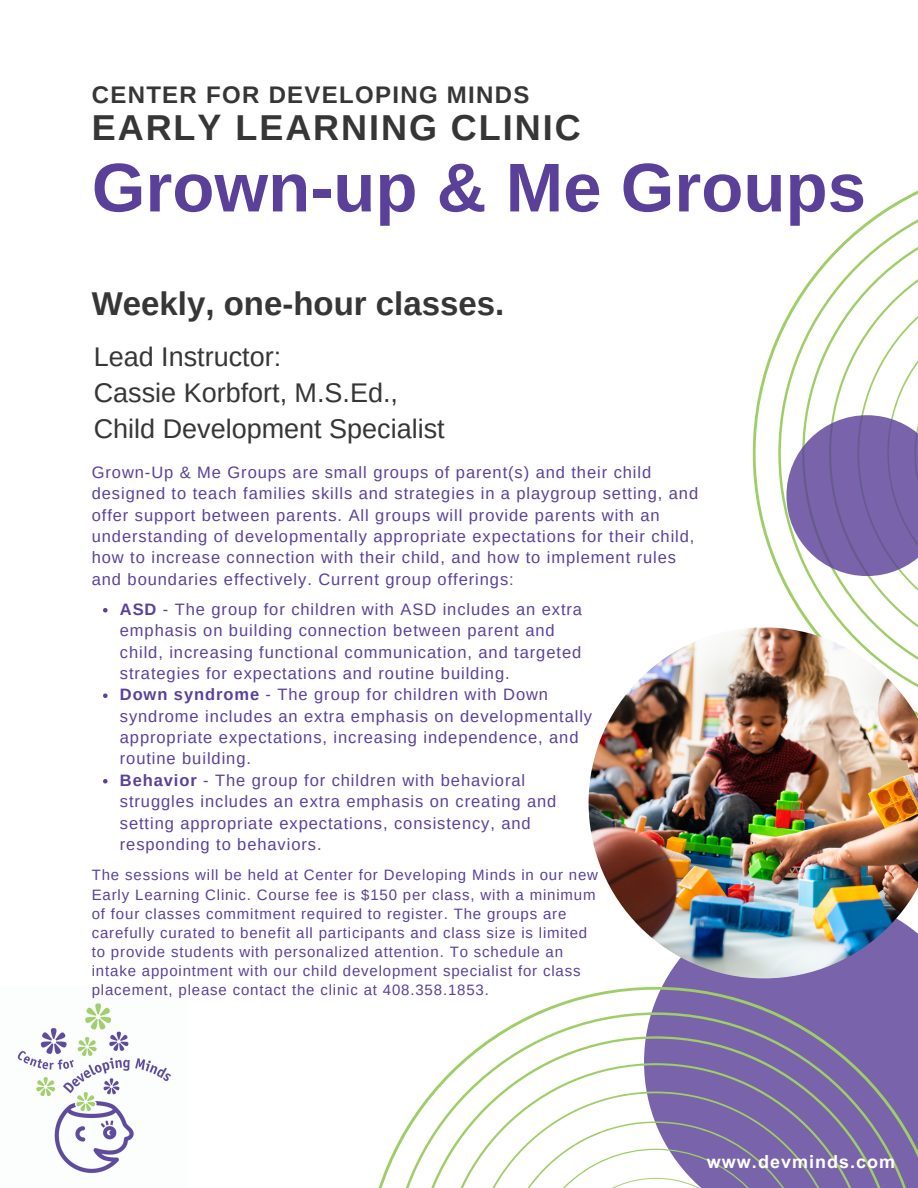
<style>
.page{position:relative;width:918px;height:1188px;background:#fff}
.page>*{position:absolute;margin:0;border:0;box-sizing:border-box;transform-origin:0 0}
.t1{font:700 69px "Arimo";color:#5b4099}
.t2{font:700 36px "Arimo";letter-spacing:.055em;color:#363636}
.t3{font:700 33px "Arimo";color:#363636}
.t4{font:27px "Arimo";color:#363636}
.t5{font:700 24px "Arimo";letter-spacing:.055em;color:#363636}
.t6{font:700 18px "Arial MT Pro";letter-spacing:.055em;color:#fff}
.t7{font:16.5px/21.3px "Arimo";letter-spacing:.055em;color:#5b4099}
.t8{font:15px/19.2px "Arimo";letter-spacing:.055em;color:#5b4099}
.s1{font-weight:700}
</style>
<div class="page">
<svg style="left:753px;top:334px;width:25px;height:238px"></svg>
<svg style="left:778px;top:190px;width:140px;height:399px"></svg>
<div style="left:653px;top:978px;width:265px;height:9px;background:#7963ab"></div>
<svg style="left:378px;top:987px;width:540px;height:201px"></svg>
<svg style="left:390px;top:1012px;width:528px;height:176px"></svg>
<img style="left:589px;top:627px;width:329px;height:351px">
<svg style="left:786px;top:238px;width:132px;height:430px"></svg>
<img style="left:17px;top:1003px;width:154px;height:171px">
<svg style="left:103px;top:608px;width:5px;height:5px"></svg>
<svg style="left:103px;top:694px;width:5px;height:4px"></svg>
<svg style="left:103px;top:779px;width:5px;height:5px"></svg>
<p class="t5" style="left:92px;top:81px;width:439px">CENTER FOR DEVELOPING MINDS</p>
<p class="t2" style="left:92px;top:108px;width:490px">EARLY LEARNING CLINIC</p>
<p class="t1" style="left:92px;top:149px;width:776px">Grown-up &amp; Me Groups</p>
<p class="t3" style="left:92px;top:285px;width:414px">Weekly, one-hour classes.</p>
<p class="t4" style="left:94px;top:342px;width:189px">Lead Instructor:</p>
<p class="t4" style="left:94px;top:378px;width:306px">Cassie Korbfort, M.S.Ed.,</p>
<p class="t4" style="left:94px;top:414px;width:352px">Child Development Specialist</p>
<p class="t7" style="left:92px;top:461px;width:608px">Grown-Up &amp; Me Groups are small groups of parent(s) and their child designed to teach families skills and strategies in a playgroup setting, and offer support between parents. All groups will provide parents with an understanding of developmentally appropriate expectations for their child, how to increase connection with their child, and how to implement rules and boundaries effectively. Current group offerings:</p>
<p class="t7" style="left:120px;top:598px;width:464px"><span class="s1">ASD</span> - The group for children with ASD includes an extra emphasis on building connection between parent and child, increasing functional communication, and targeted strategies for expectations and routine building.</p>
<p class="t7" style="left:120px;top:684px;width:474px"><span class="s1">Down syndrome</span> - The group for children with Down syndrome includes an extra emphasis on developmentally appropriate expectations, increasing independence, and routine building.</p>
<p class="t7" style="left:120px;top:769px;width:438px"><span class="s1">Behavior</span> - The group for children with behavioral struggles includes an extra emphasis on creating and setting appropriate expectations, consistency, and responding to behaviors.</p>
<p class="t8" style="left:92px;top:866px;width:508px">The sessions will be held at Center for Developing Minds in our new Early Learning Clinic. Course fee is $150 per class, with a minimum of four classes commitment required to register. The groups are carefully curated to benefit all participants and class size is limited to provide students with personalized attention. To schedule an intake appointment with our child development specialist for class placement, please contact the clinic at 408.358.1853.</p>
<p class="t6" style="left:707px;top:1154px;width:190px">www.devminds.com</p>
</div>
